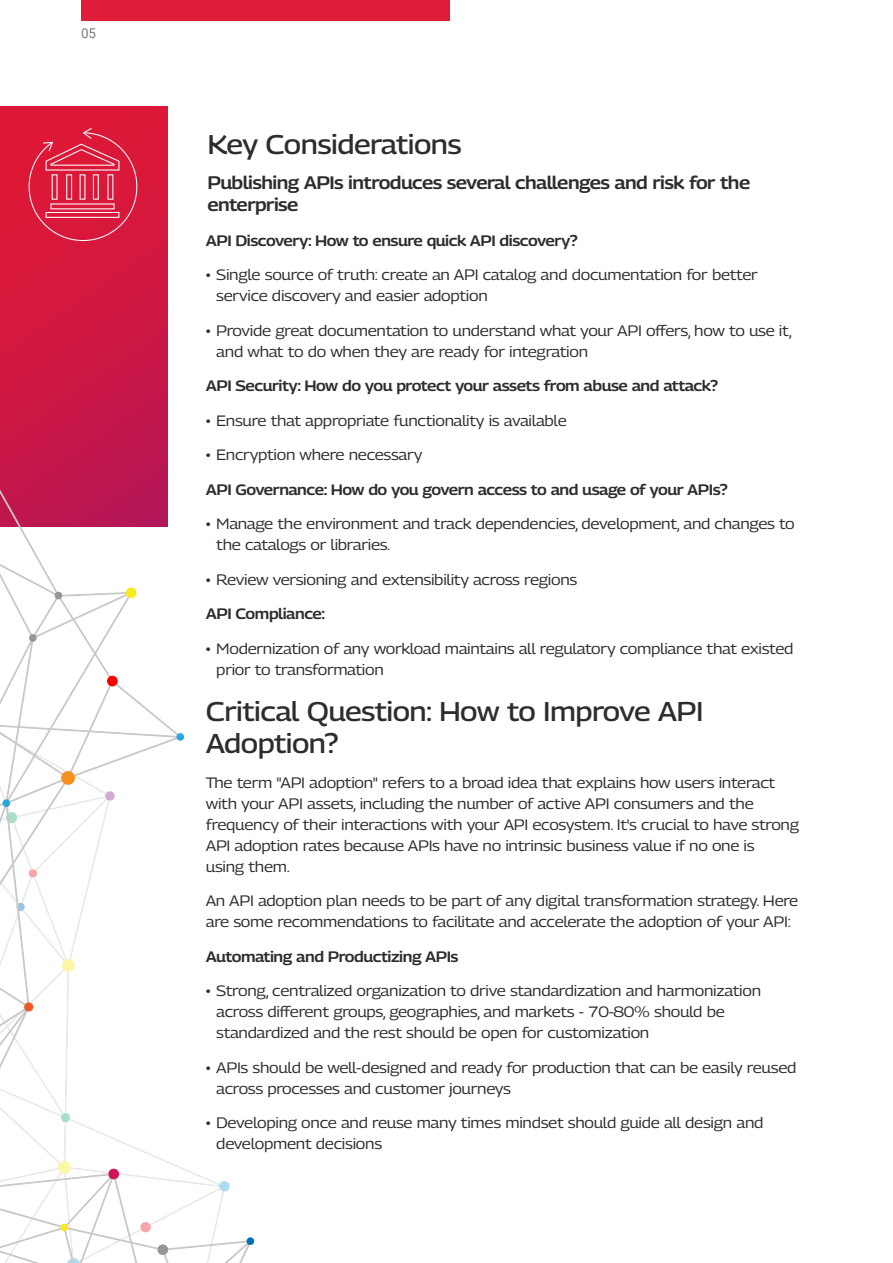
<style>
.page{position:relative;width:893px;height:1263px;background:#fff}
.page>*{position:absolute;margin:0;border:0;box-sizing:border-box;transform-origin:0 0}
.t1{font:500 27px/32.4px "Georama Semi Expanded";letter-spacing:-.02em;color:#2d2d2d}
.t2{font:600 18px/21.6px "Georama Semi Expanded";letter-spacing:-.03em;color:#2d2d2d}
.t3{font:15px/21px "Georama Semi Expanded";letter-spacing:-.02em;color:#2d2d2d}
.t4{font:600 15px "Georama Semi Expanded";letter-spacing:-.03em;color:#2d2d2d}
.t5{font:13.5px "Roboto";color:#7c7c7c}
</style>
<div class="page">
<div style="left:81px;top:0;width:368px;height:20px;background:#df1d38"></div>
<svg style="left:0;top:106px;width:167px;height:375px;background:#cf1741"></svg>
<svg style="left:0;top:481px;width:250px;height:782px"></svg>
<div style="left:61px;top:771px;width:14px;height:14px;background:#f4901e;border-radius:50%"></div>
<div style="left:126px;top:587px;width:11px;height:11px;background:#f9eb21;border-radius:50%"></div>
<div style="left:107px;top:675px;width:11px;height:12px;background:#f00;border-radius:50%"></div>
<div style="left:29px;top:634px;width:8px;height:8px;background:#969696;border-radius:50%"></div>
<div style="left:55px;top:592px;width:7px;height:7px;background:#969696;border-radius:50%"></div>
<div style="left:176px;top:733px;width:8px;height:8px;background:#29a8df;border-radius:50%"></div>
<div style="left:2px;top:799px;width:8px;height:8px;background:#29a8df;border-radius:50%"></div>
<div style="left:24px;top:1002px;width:9px;height:10px;background:#ee5a24;border-radius:50%"></div>
<svg style="left:108px;top:1168px;width:12px;height:12px"></svg>
<svg style="left:157px;top:1244px;width:12px;height:12px"></svg>
<svg style="left:60px;top:1223px;width:9px;height:8px"></svg>
<svg style="left:246px;top:1237px;width:9px;height:8px"></svg>
<svg style="left:28px;top:128px;width:110px;height:114px;background:#de304d"></svg>
<p class="t5" style="left:81px;top:24px;width:17px">05</p>
<h1 class="t1" style="left:207px;top:128px;width:256px">Key Considerations</h1>
<p class="t2" style="left:207px;top:171px;width:544px">Publishing APIs introduces several challenges and risk for the enterprise</p>
<p class="t4" style="left:206px;top:230px;width:373px">API Discovery: How to ensure quick API discovery?</p>
<p class="t3" style="left:216px;top:264px;width:543px;text-indent:-10px">• Single source of truth: create an API catalog and documentation for better service discovery and easier adoption</p>
<p class="t3" style="left:216px;top:320px;width:577px;text-indent:-10px">• Provide great documentation to understand what your API offers, how to use it, and what to do when they are ready for integration</p>
<p class="t4" style="left:206px;top:375px;width:514px">API Security: How do you protect your assets from abuse and attack?</p>
<p class="t3" style="left:206px;top:410px;width:362px">• Ensure that appropriate functionality is available</p>
<p class="t3" style="left:206px;top:444px;width:218px">• Encryption where necessary</p>
<p class="t4" style="left:206px;top:479px;width:523px">API Governance: How do you govern access to and usage of your APIs?</p>
<p class="t3" style="left:216px;top:513px;width:580px;text-indent:-10px">• Manage the environment and track dependencies, development, and changes to the catalogs or libraries.</p>
<p class="t3" style="left:206px;top:569px;width:373px">• Review versioning and extensibility across regions</p>
<p class="t4" style="left:206px;top:603px;width:121px">API Compliance:</p>
<p class="t3" style="left:216px;top:638px;width:579px;text-indent:-10px">• Modernization of any workload maintains all regulatory compliance that existed prior to transformation</p>
<h1 class="t1" style="left:206px;top:694px;width:499px">Critical Question: How to Improve API<br>Adoption?</h1>
<p class="t3" style="left:206px;top:771px;width:595px">The term "API adoption" refers to a broad idea that explains how users interact with your API assets, including the number of active API consumers and the frequency of their interactions with your API ecosystem. It's crucial to have strong API adoption rates because APIs have no intrinsic business value if no one is<br>using them.</p>
<p class="t3" style="left:206px;top:890px;width:594px">An API adoption plan needs to be part of any digital transformation strategy. Here are some recommendations to facilitate and accelerate the adoption of your API:</p>
<p class="t4" style="left:206px;top:945px;width:254px">Automating and Productizing APIs</p>
<p class="t3" style="left:216px;top:980px;width:546px;text-indent:-10px">• Strong, centralized organization to drive standardization and harmonization across different groups, geographies, and markets - 70-80% should be standardized and the rest should be open for customization</p>
<p class="t3" style="left:216px;top:1056px;width:582px;text-indent:-10px">• APIs should be well-designed and ready for production that can be easily reused across processes and customer journeys</p>
<p class="t3" style="left:216px;top:1112px;width:549px;text-indent:-10px">• Developing once and reuse many times mindset should guide all design and development decisions</p>
</div>
